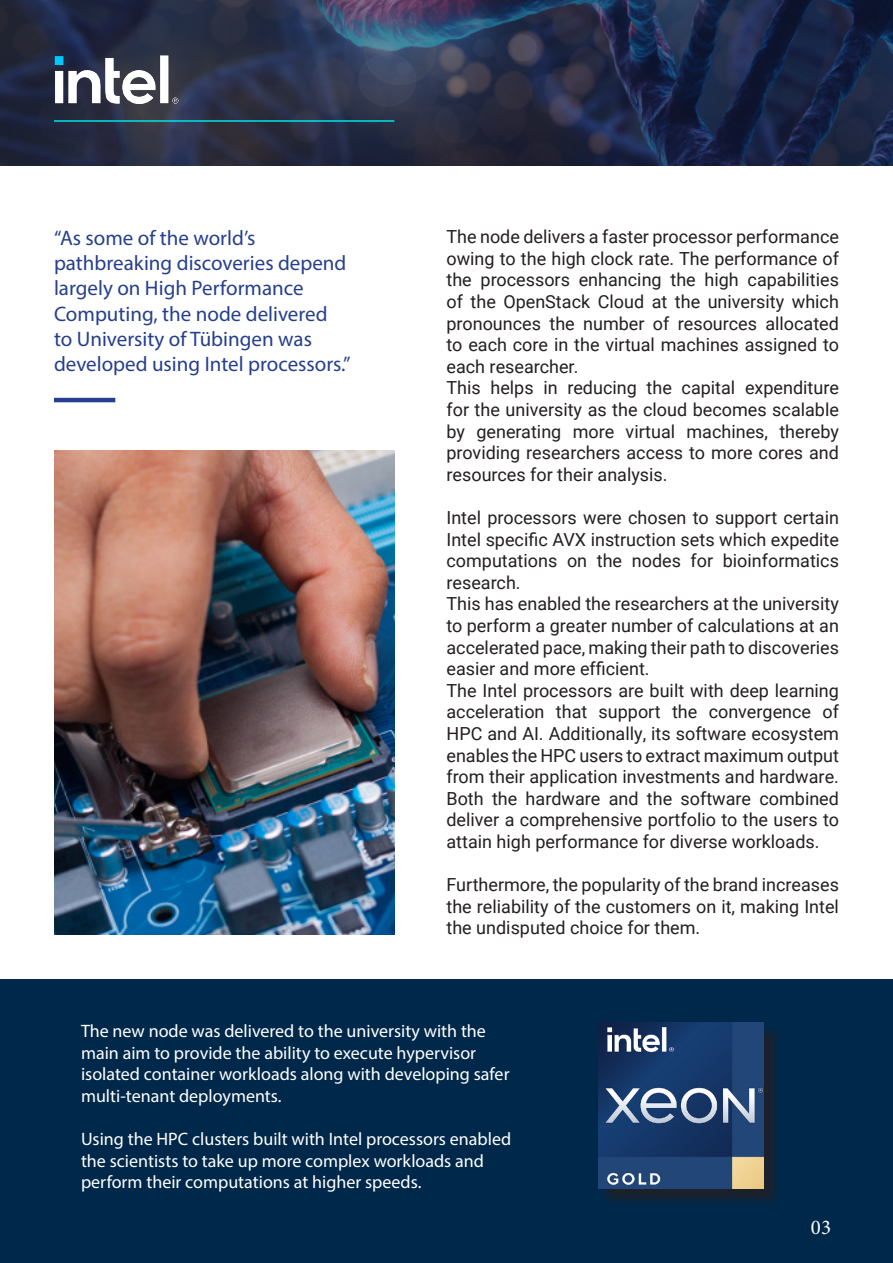
<style>
.page{position:relative;width:893px;height:1263px;background:#fff}
.page>*{position:absolute;margin:0;border:0;box-sizing:border-box;transform-origin:0 0}
.t1{font:21px/25.2px "Myriad Pro";color:#253f8e}
.t2{font:21px "Minion Pro";color:#fff}
.t3{font:18px/21.6px "Roboto";color:#231f20;text-align:justify}
.t4{font:18px/21.6px "Myriad Pro";color:#fff}
</style>
<div class="page">
<img style="left:0;top:0;width:893px;height:165px">
<hr style="left:54px;top:398px;width:61px;height:4px;background:#253f8e">
<hr style="left:54px;top:120px;width:340px;height:2px;background:#00e3e6">
<img style="left:54px;top:450px;width:340px;height:484px">
<div style="left:0;top:980px;width:893px;height:283px;background:#00284a"></div>
<div style="left:600px;top:1025px;width:182px;height:181px;background:#231f20;opacity:.75"></div>
<img style="left:598px;top:1022px;width:166px;height:166px">
<img style="left:54px;top:54px;width:124px;height:50px">
<p class="t1" style="left:54px;top:225px;width:298px">“As some of the world’s pathbreaking discoveries depend largely on High Performance<br>Computing, the node delivered to University of Tübingen was developed using Intel processors.”</p>
<p class="t3" style="left:446px;top:225px;width:394px">The node delivers a faster processor performance owing to the high clock rate. The performance of the processors enhancing the high capabilities of the OpenStack Cloud at the university which pronounces the number of resources allocated to each core in the virtual machines assigned to each researcher.</p>
<p class="t3" style="left:446px;top:376px;width:394px">This helps in reducing the capital expenditure for the university as the cloud becomes scalable by generating more virtual machines, thereby providing researchers access to more cores and resources for their analysis.</p>
<p class="t3" style="left:446px;top:506px;width:394px">Intel processors were chosen to support certain Intel specific AVX instruction sets which expedite computations on the nodes for bioinformatics research.</p>
<p class="t3" style="left:446px;top:592px;width:394px">This has enabled the researchers at the university to perform a greater number of calculations at an accelerated pace, making their path to discoveries easier and more efficient.</p>
<p class="t3" style="left:446px;top:679px;width:394px">The Intel processors are built with deep learning acceleration that support the convergence of HPC and AI. Additionally, its software ecosystem enables the HPC users to extract maximum output from their application investments and hardware.<br>Both the hardware and the software combined deliver a comprehensive portfolio to the users to attain high performance for diverse workloads.</p>
<p class="t3" style="left:446px;top:873px;width:394px">Furthermore, the popularity of the brand increases the reliability of the customers on it, making Intel the undisputed choice for them.</p>
<p class="t4" style="left:81px;top:1020px;width:430px">The new node was delivered to the university with the main aim to provide the ability to execute hypervisor isolated container workloads along with developing safer</p>
<p class="t4" style="left:81px;top:1085px;width:202px">multi-tenant deployments.</p>
<p class="t4" style="left:81px;top:1128px;width:432px">Using the HPC clusters built with Intel processors enabled the scientists to take up more complex workloads and perform their computations at higher speeds.</p>
<p class="t2" style="left:811px;top:1213px;width:22px">03</p>
</div>
